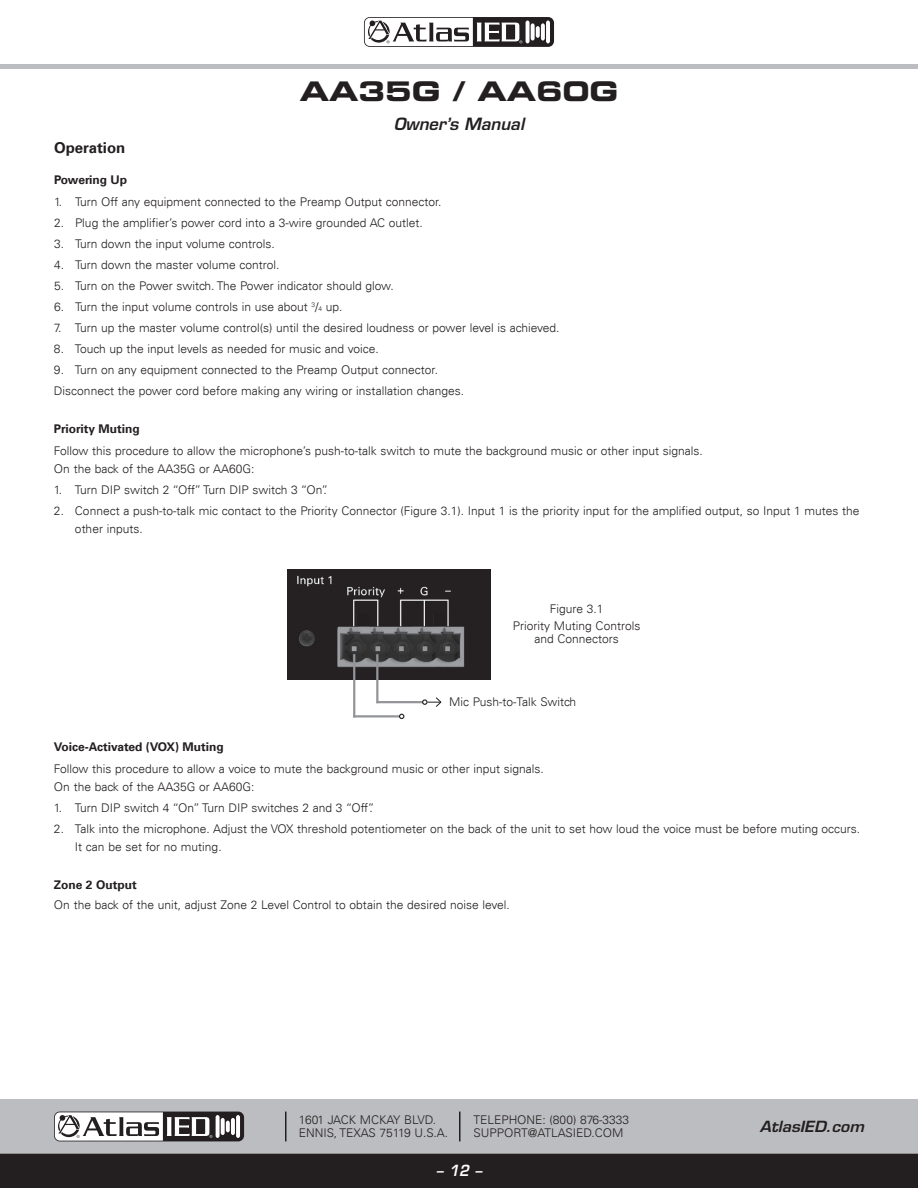
<style>
.page{position:relative;width:918px;height:1188px;background:#fff}
.page>*{position:absolute;margin:0;border:0;box-sizing:border-box;transform-origin:0 0}
.t1{font:27px "Eurostile LT Std Bold Ex 2";color:#231f20}
.t2{font:italic 600 16.5px "Eurostile LT Std";color:#231f20}
.t3{font:italic 600 15px "Eurostile LT Std";color:#231f20;scale:1.05 1}
.t4{font:700 15px "Univers LT";color:#231f20}
.t5{font:italic 600 15px "Eurostile LT Std";color:#fff;scale:.94 1}
.t6{font:300 12px/18px "Univers LT";color:#231f20}
.t7{font:700 12px "Univers LT";color:#231f20}
.s1{font-size:6.6px}
</style>
<div class="page">
<div style="left:0;top:1154px;width:918px;height:34px;background:#231f20"></div>
<div style="left:0;top:1100px;width:918px;height:54px;background:#bcbdc0"></div>
<div style="left:54px;top:1112px;width:190px;height:29px;background:#231f20;border-radius:6px"></div>
<svg style="left:216px;top:1115px;width:4px;height:23px"></svg>
<svg style="left:236px;top:1115px;width:4px;height:23px"></svg>
<svg style="left:221px;top:1118px;width:4px;height:17px"></svg>
<svg style="left:231px;top:1118px;width:4px;height:17px"></svg>
<svg style="left:226px;top:1121px;width:4px;height:11px"></svg>
<svg style="left:55px;top:1112px;width:157px;height:29px"></svg>
<hr style="left:285px;top:1112px;width:2px;height:29px;background:#231f20">
<svg style="left:459px;top:1112px;width:1px;height:29px"></svg>
<hr style="left:0;top:64px;width:918px;height:4px;background:#bcbdc0">
<svg style="left:364px;top:17px;width:190px;height:30px"></svg>
<svg style="left:526px;top:21px;width:4px;height:22px"></svg>
<hr style="left:546px;top:21px;width:4px;height:22px;background:#fff;border-radius:2px">
<svg style="left:531px;top:23px;width:4px;height:18px"></svg>
<svg style="left:541px;top:23px;width:4px;height:18px"></svg>
<svg style="left:536px;top:26px;width:4px;height:12px"></svg>
<svg style="left:365px;top:18px;width:157px;height:28px"></svg>
<img style="left:287px;top:569px;width:203px;height:111px">
<hr style="left:353px;top:654px;width:2px;height:63px;background:#939598">
<hr style="left:376px;top:654px;width:2px;height:49px;background:#939598">
<hr style="left:353px;top:715px;width:47px;height:2px;background:#939598">
<hr style="left:376px;top:701px;width:47px;height:2px;background:#939598">
<svg style="left:399px;top:714px;width:5px;height:5px"></svg>
<svg style="left:422px;top:697px;width:19px;height:10px"></svg>
<h1 class="t1" style="left:300px;top:73px;width:320px">AA35G / AA60G</h1>
<h2 class="t2" style="left:394px;top:113px;width:132px">Owner’s Manual</h2>
<p class="t4" style="left:54px;top:139px;width:73px">Operation</p>
<p class="t7" style="left:54px;top:173px;width:75px">Powering Up</p>
<p class="t6" style="left:54px;top:193px;width:389px">1. Turn Off any equipment connected to the Preamp Output connector.</p>
<p class="t6" style="left:54px;top:214px;width:370px">2. Plug the amplifier’s power cord into a 3-wire grounded AC outlet.</p>
<p class="t6" style="left:54px;top:235px;width:222px">3. Turn down the input volume controls.</p>
<p class="t6" style="left:54px;top:256px;width:227px">4. Turn down the master volume control.</p>
<p class="t6" style="left:54px;top:277px;width:341px">5. Turn on the Power switch. The Power indicator should glow.</p>
<p class="t6" style="left:54px;top:298px;width:290px">6. Turn the input volume controls in use about <sup>3</sup>/<span class="s1">4</span> up.</p>
<p class="t6" style="left:54px;top:319px;width:507px">7. Turn up the master volume control(s) until the desired loudness or power level is achieved.</p>
<p class="t6" style="left:54px;top:340px;width:326px">8. Touch up the input levels as needed for music and voice.</p>
<p class="t6" style="left:54px;top:359px;width:412px;line-height:21px">9. Turn on any equipment connected to the Preamp Output connector.<br>Disconnect the power cord before making any wiring or installation changes.</p>
<p class="t7" style="left:54px;top:422px;width:87px">Priority Muting</p>
<p class="t6" style="left:54px;top:442px;width:650px">Follow this procedure to allow the microphone’s push-to-talk switch to mute the background music or other input signals.<br>On the back of the AA35G or AA60G:</p>
<p class="t6" style="left:54px;top:481px;width:276px">1. Turn DIP switch 2 “Off” Turn DIP switch 3 “On”.</p>
<p class="t6" style="left:75px;top:502px;width:786px;text-indent:-21px">2. Connect a push-to-talk mic contact to the Priority Connector (Figure 3.1). Input 1 is the priority input for the amplified output, so Input 1 mutes the other inputs.</p>
<p class="t6" style="left:513px;top:601px;width:129px;line-height:16.5px;text-align:center">Figure 3.1<br>Priority Muting Controls</p>
<p class="t6" style="left:534px;top:630px;width:86px">and Connectors</p>
<p class="t6" style="left:449px;top:693px;width:129px">Mic Push-to-Talk Switch</p>
<p class="t7" style="left:54px;top:740px;width:171px">Voice-Activated (VOX) Muting</p>
<p class="t6" style="left:54px;top:760px;width:491px">Follow this procedure to allow a voice to mute the background music or other input signals.<br>On the back of the AA35G or AA60G:</p>
<p class="t6" style="left:54px;top:799px;width:322px">1. Turn DIP switch 4 “On” Turn DIP switches 2 and 3 “Off”.</p>
<p class="t6" style="left:75px;top:820px;width:787px;text-indent:-21px">2. Talk into the microphone. Adjust the VOX threshold potentiometer on the back of the unit to set how loud the voice must be before muting occurs.<br>It can be set for no muting.</p>
<p class="t7" style="left:54px;top:878px;width:84px">Zone 2 Output</p>
<p class="t6" style="left:54px;top:896px;width:458px">On the back of the unit, adjust Zone 2 Level Control to obtain the desired noise level.</p>
<p class="t6" style="left:299px;top:1113px;width:151px;line-height:13.5px">1601 JACK MCKAY BLVD.<br>ENNIS, TEXAS 75119 U.S.A.</p>
<p class="t6" style="left:473px;top:1113px;width:157px;line-height:13.5px">TELEPHONE: (800) 876-3333<br>SUPPORT@ATLASIED.COM</p>
<p class="t5" style="left:436px;top:1161px;width:50px">– 12 –</p>
<p class="t3" style="left:760px;top:1117px;width:101px">AtlasIED.com</p>
</div>
